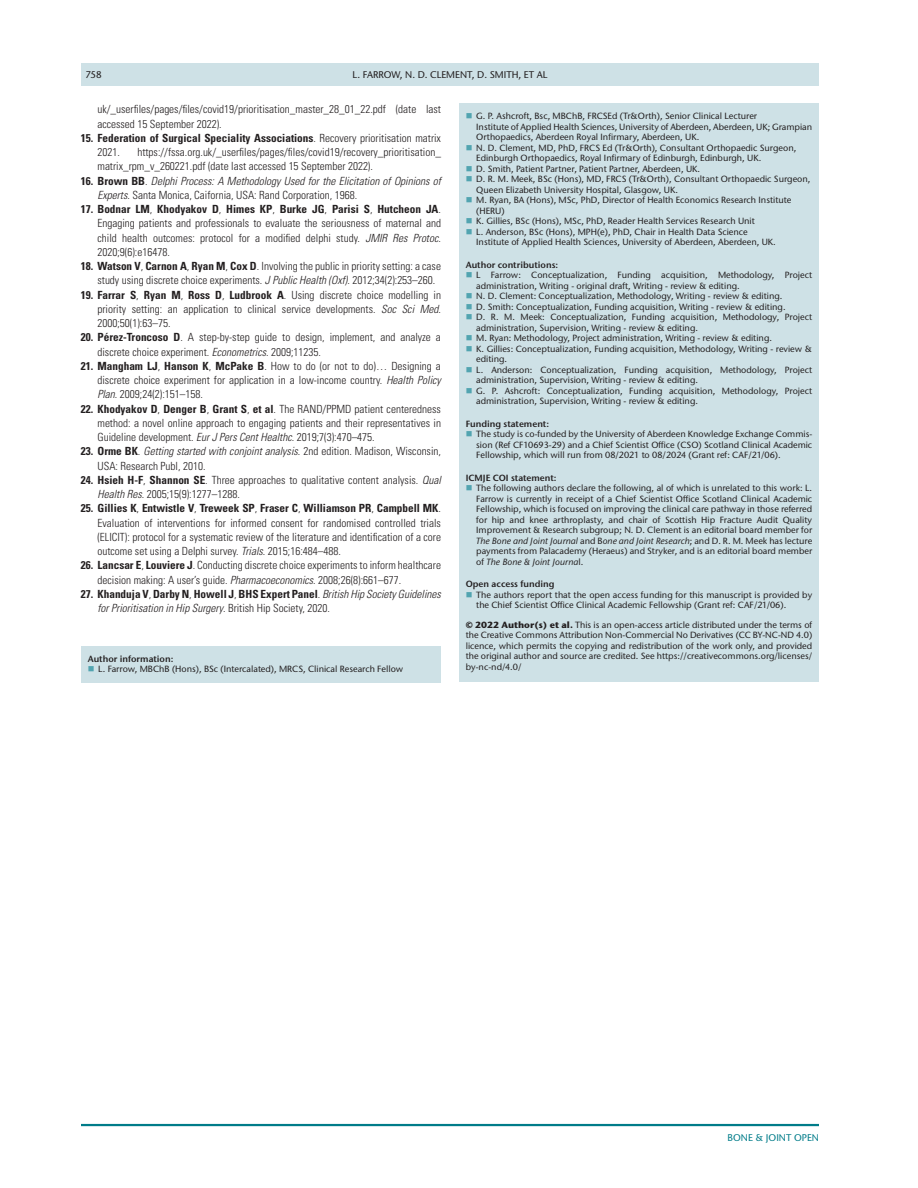
<style>
.page{position:relative;width:918px;height:1188px;background:#fff}
.page>*{position:absolute;margin:0;border:0;box-sizing:border-box;transform-origin:0 0}
.t1{font:300 condensed 11.25px/14.2px "Univers LT Std";color:#231f20}
.t2{font:italic 300 condensed 11.25px/14.2px "Univers LT Std";color:#231f20}
.t3{font:700 condensed 11.25px/14.2px "Univers LT Std";color:#231f20}
.t4{font:500 9.75px "Stone Sans ITC Pro";color:#231f20}
.t5{font:500 9.75px "Stone Sans ITC Pro";color:#007c89}
.t6{font:500 9px/10.5px "Stone Sans ITC Pro";color:#231f20}
.t7{font:600 9px "Stone Sans ITC Pro";color:#231f20}
.s1{font-style:italic}
.s2{font-weight:700}
.s3{font-weight:300}
.s4{font-weight:700;font-style:normal}
.s5{font-style:normal}
</style>
<div class="page">
<hr style="left:81px;top:1124px;width:738px;height:2px;background:#007c89">
<div style="left:81px;top:63px;width:738px;height:23px;background:#cee1e6"></div>
<div style="left:81px;top:646px;width:360px;height:36px;background:#cee1e6"></div>
<div style="left:459px;top:104px;width:360px;height:578px;background:#cee1e6"></div>
<p class="t4" style="left:85px;top:68px;width:18px">758</p>
<p class="t4" style="left:353px;top:68px;width:196px">L. FARROW, N. D. CLEMENT, D. SMITH, ET AL</p>
<p class="t6" style="left:476px;top:111px;width:337px">G. P. Ashcroft, Bsc, MBChB, FRCSEd (Tr&amp;Orth), Senior Clinical Lecturer<br>Institute of Applied Health Sciences, University of Aberdeen, Aberdeen, UK; Grampian Orthopaedics, Aberdeen Royal Infirmary, Aberdeen, UK.<br>N. D. Clement, MD, PhD, FRCS Ed (Tr&amp;Orth), Consultant Orthopaedic Surgeon, Edinburgh Orthopaedics, Royal Infirmary of Edinburgh, Edinburgh, UK.<br>D. Smith, Patient Partner, Patient Partner, Aberdeen, UK.<br>D. R. M. Meek, BSc (Hons), MD, FRCS (Tr&amp;Orth), Consultant Orthopaedic Surgeon, Queen Elizabeth University Hospital, Glasgow, UK.<br>M. Ryan, BA (Hons), MSc, PhD, Director of Health Economics Research Institute (HERU)<br>K. Gillies, BSc (Hons), MSc, PhD, Reader Health Services Research Unit<br>L. Anderson, BSc (Hons), MPH(e), PhD, Chair in Health Data Science<br>Institute of Applied Health Sciences, University of Aberdeen, Aberdeen, UK.</p>
<p class="t7" style="left:466px;top:259px;width:94px">Author contributions:</p>
<p class="t6" style="left:476px;top:270px;width:338px">L Farrow: Conceptualization, Funding acquisition, Methodology, Project administration, Writing - original draft, Writing - review &amp; editing.<br>N. D. Clement: Conceptualization, Methodology, Writing - review &amp; editing.<br>D. Smith: Conceptualization, Funding acquisition, Writing - review &amp; editing.<br>D. R. M. Meek: Conceptualization, Funding acquisition, Methodology, Project administration, Supervision, Writing - review &amp; editing.<br>M. Ryan: Methodology, Project administration, Writing - review &amp; editing.<br>K. Gillies: Conceptualization, Funding acquisition, Methodology, Writing - review &amp; editing.<br>L. Anderson: Conceptualization, Funding acquisition, Methodology, Project administration, Supervision, Writing - review &amp; editing.<br>G. P. Ashcroft: Conceptualization, Funding acquisition, Methodology, Project administration, Supervision, Writing - review &amp; editing.</p>
<p class="t7" style="left:466px;top:418px;width:85px">Funding statement:</p>
<p class="t6" style="left:476px;top:429px;width:338px;text-align:justify">The study is co-funded by the University of Aberdeen Knowledge Exchange Commis&shy;sion (Ref CF10693-29) and a Chief Scientist Office (CSO) Scotland Clinical Academic Fellowship, which will run from 08/2021 to 08/2024 (Grant ref: CAF/21/06).</p>
<p class="t7" style="left:466px;top:472px;width:92px">ICMJE COI statement:</p>
<p class="t6" style="left:476px;top:483px;width:338px;text-align:justify">The following authors declare the following, al of which is unrelated to this work: L.<br>Farrow is currently in receipt of a Chief Scientist Office Scotland Clinical Academic Fellowship, which is focused on improving the clinical care pathway in those referred for hip and knee arthroplasty, and chair of Scottish Hip Fracture Audit Quality Improvement &amp; Research subgroup; N. D. Clement is an editorial board member for <span class="s1">The Bone and Joint Journal</span> and B<span class="s1">one and Joint Research</span>; and D. R. M. Meek has lecture payments from Palacademy (Heraeus) and Stryker, and is an editorial board member of <span class="s1">The Bone &amp; Joint Journa</span>l.</p>
<p class="t7" style="left:466px;top:578px;width:90px">Open access funding</p>
<p class="t6" style="left:476px;top:589px;width:338px">The authors report that the open access funding for this manuscript is provided by the Chief Scientist Office Clinical Academic Fellowship (Grant ref: CAF/21/06).</p>
<p class="t6" style="left:466px;top:619px;width:348px;text-align:justify"><span class="s2">© 2022 Author(s) et al.</span> This is an open-access article distributed under the terms of the Creative Commons Attribution Non-Commercial No Derivatives (CC BY-NC-ND 4.0) licence, which permits the copying and redistribution of the work only, and provided the original author and source are credited. See https://creativecommons.org/licenses/ by-nc-nd/4.0/</p>
<p class="t1" style="left:98px;top:102px;width:345px">uk/_userfiles/pages/files/covid19/prioritisation_master_28_01_22.pdf (date last accessed 15 September 2022).</p>
<p class="t3" style="left:98px;top:131px;width:345px;text-indent:-17px">15. Federation of Surgical Speciality Associations<span class="s3">. Recovery prioritisation matrix<br>2021.</span></p>
<p class="t1" style="left:98px;top:145px;width:345px;text-indent:40px">https://fssa.org.uk/_userfiles/pages/files/covid19/recovery_prioritisation_ matrix_rpm_v_260221.pdf (date last accessed 15 September 2022).</p>
<p class="t2" style="left:98px;top:174px;width:345px;text-indent:-17px"><span class="s4">16. Brown BB</span><span class="s5">.</span> Delphi Process: A Methodology Used for the Elicitation of Opinions of<br>Experts<span class="s5">. Santa Monica, Caifornia, USA: Rand Corporation, 1968.</span></p>
<p class="t1" style="left:97px;top:202px;width:345px;text-align:justify;text-indent:-16px"><span class="s2">17. Bodnar LM</span>, <span class="s2">Khodyakov D</span>, <span class="s2">Himes KP</span>, <span class="s2">Burke JG</span>, <span class="s2">Parisi S</span>, <span class="s2">Hutcheon JA</span>.<br>Engaging patients and professionals to evaluate the seriousness of maternal and child health outcomes: protocol for a modified delphi study. <span class="s1">JMIR Res Protoc</span>.<br>2020;9(6):e16478.</p>
<p class="t1" style="left:98px;top:259px;width:345px;text-indent:-17px"><span class="s2">18. Watson V</span>, <span class="s2">Carnon A</span>, <span class="s2">Ryan M</span>, <span class="s2">Cox D</span>. Involving the public in priority setting: a case study using discrete choice experiments. <span class="s1">J Public Health (Oxf)</span>. 2012;34(2):253–260.</p>
<p class="t1" style="left:98px;top:287px;width:345px;text-align:justify;text-indent:-17px"><span class="s2">19. Farrar S</span>, <span class="s2">Ryan M</span>, <span class="s2">Ross D</span>, <span class="s2">Ludbrook A</span>. Using discrete choice modelling in priority setting: an application to clinical service developments. <span class="s1">Soc Sci Med</span>.<br>2000;50(1):63–75.</p>
<p class="t1" style="left:98px;top:330px;width:345px;text-indent:-17px"><span class="s2">20. Pérez-Troncoso D</span>. A step-by-step guide to design, implement, and analyze a discrete choice experiment. <span class="s1">Econometrics</span>. 2009;11235.</p>
<p class="t1" style="left:98px;top:359px;width:345px;text-align:justify;text-indent:-17px"><span class="s2">21. Mangham LJ</span>, <span class="s2">Hanson K</span>, <span class="s2">McPake B</span>. How to do (or not to do)… Designing a discrete choice experiment for application in a low-income country. <span class="s1">Health Policy Plan</span>. 2009;24(2):151–158.</p>
<p class="t1" style="left:98px;top:401px;width:345px;text-align:justify;text-indent:-17px"><span class="s2">22. Khodyakov D</span>, <span class="s2">Denger B</span>, <span class="s2">Grant S</span>, <span class="s2">et al</span>. The RAND/PPMD patient centeredness method: a novel online approach to engaging patients and their representatives in Guideline development. <span class="s1">Eur J Pers Cent Healthc</span>. 2019;7(3):470–475.</p>
<p class="t1" style="left:98px;top:444px;width:345px;text-indent:-17px"><span class="s2">23. Orme BK</span>. <span class="s1">Getting started with conjoint analysis</span>. 2nd edition. Madison, Wisconsin,<br>USA: Research Publ, 2010.</p>
<p class="t1" style="left:98px;top:473px;width:345px;text-indent:-17px"><span class="s2">24. Hsieh H-F</span>, <span class="s2">Shannon SE</span>. Three approaches to qualitative content analysis. <span class="s1">Qual<br>Health Res</span>. 2005;15(9):1277–1288.</p>
<p class="t1" style="left:98px;top:501px;width:345px;text-align:justify;text-indent:-17px"><span class="s2">25. Gillies K</span>, <span class="s2">Entwistle V</span>, <span class="s2">Treweek SP</span>, <span class="s2">Fraser C</span>, <span class="s2">Williamson PR</span>, <span class="s2">Campbell MK</span>.<br>Evaluation of interventions for informed consent for randomised controlled trials (ELICIT): protocol for a systematic review of the literature and identification of a core outcome set using a Delphi survey. <span class="s1">Trials</span>. 2015;16:484–488.</p>
<p class="t1" style="left:98px;top:558px;width:345px;text-indent:-17px"><span class="s2">26. Lancsar E</span>, <span class="s2">Louviere J</span>. Conducting discrete choice experiments to inform healthcare decision making: A user’s guide. <span class="s1">Pharmacoeconomics</span>. 2008;26(8):661–677.</p>
<p class="t2" style="left:98px;top:587px;width:345px;text-indent:-17px"><span class="s4">27. Khanduja V</span><span class="s5">,</span> <span class="s4">Darby N</span><span class="s5">,</span> <span class="s4">Howell J</span><span class="s5">,</span> <span class="s4">BHS Expert Panel</span><span class="s5">.</span> British Hip Society Guidelines for Prioritisation in Hip Surgery<span class="s5">. British Hip Society, 2020.</span></p>
<p class="t7" style="left:88px;top:653px;width:87px">Author information:</p>
<p class="t6" style="left:98px;top:664px;width:307px">L. Farrow, MBChB (Hons), BSc (Intercalated), MRCS, Clinical Research Fellow</p>
<p class="t5" style="left:728px;top:1132px;width:93px">BONE &amp; JOINT OPEN</p>
</div>
